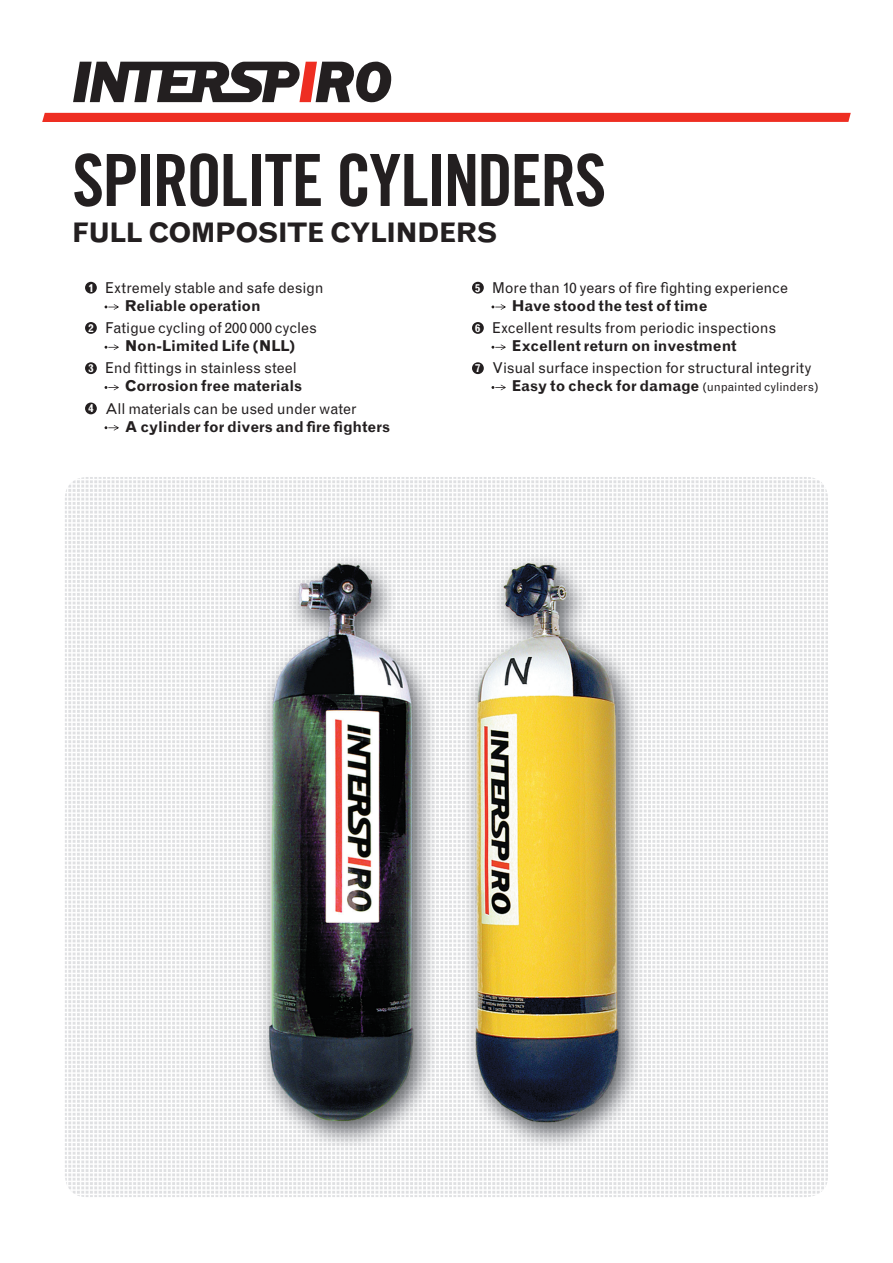
<style>
.page{position:relative;width:893px;height:1263px;background:#fff}
.page>*{position:absolute;margin:0;border:0;box-sizing:border-box;transform-origin:0 0}
._01_Document_title{font:72px "Trade Gothic Bold Cond Twenty";letter-spacing:-.03em;color:#231f20}
._02_Document_subtitl{font:700 27px "Grotesque";letter-spacing:-.045em;color:#231f20}
._05_Feature_List{font:15px "Grotesque";letter-spacing:-.01em;color:#231f20}
._06_Feature_List_Bol{font:700 15px "Grotesque";letter-spacing:-.01em;color:#231f20}
.t1{font:700 10.8px "Grotesque";color:#fff}
.s1{font-weight:400;font-size:12px}
</style>
<div class="page">
<img style="left:65px;top:477px;width:763px;height:720px;border-radius:21px">
<div style="left:85px;top:282px;width:12px;height:12px;background:#231f20;border-radius:50%"></div>
<svg style="left:105px;top:304px;width:14px;height:6px"></svg>
<div style="left:85px;top:322px;width:12px;height:12px;background:#231f20;border-radius:50%"></div>
<svg style="left:105px;top:344px;width:14px;height:6px"></svg>
<div style="left:85px;top:362px;width:12px;height:12px;background:#231f20;border-radius:50%"></div>
<svg style="left:105px;top:385px;width:14px;height:5px"></svg>
<div style="left:85px;top:403px;width:12px;height:11px;background:#231f20;border-radius:50%"></div>
<svg style="left:105px;top:425px;width:14px;height:6px"></svg>
<div style="left:472px;top:282px;width:12px;height:12px;background:#231f20;border-radius:50%"></div>
<svg style="left:491px;top:304px;width:15px;height:6px"></svg>
<div style="left:472px;top:322px;width:12px;height:12px;background:#231f20;border-radius:50%"></div>
<svg style="left:491px;top:344px;width:15px;height:6px"></svg>
<div style="left:472px;top:362px;width:12px;height:12px;background:#231f20;border-radius:50%"></div>
<svg style="left:491px;top:385px;width:15px;height:5px"></svg>
<svg style="left:42px;top:61px;width:809px;height:61px"></svg>
<p class="_01_Document_title" style="left:72px;top:137px;width:536px">SPIROLITE CYLINDERS</p>
<p class="_02_Document_subtitl" style="left:72px;top:217px;width:427px">FULL COMPOSITE CYLINDERS</p>
<p class="t1" style="left:88px;top:281px;width:7px">1</p>
<p class="_05_Feature_List" style="left:105px;top:279px;width:220px">Extremely stable and safe design</p>
<p class="_06_Feature_List_Bol" style="left:125px;top:297px;width:137px">Reliable operation</p>
<p class="t1" style="left:88px;top:322px;width:7px">2</p>
<p class="_05_Feature_List" style="left:105px;top:319px;width:213px">Fatigue cycling of 200 000 cycles</p>
<p class="_06_Feature_List_Bol" style="left:125px;top:337px;width:172px">Non-Limited Life (NLL)</p>
<p class="t1" style="left:88px;top:362px;width:7px">3</p>
<p class="_05_Feature_List" style="left:105px;top:359px;width:193px">End fittings in stainless steel</p>
<p class="_06_Feature_List_Bol" style="left:125px;top:377px;width:179px">Corrosion free materials</p>
<p class="t1" style="left:88px;top:402px;width:7px">4</p>
<p class="_05_Feature_List" style="left:105px;top:400px;width:253px">All materials can be used under water</p>
<p class="_06_Feature_List_Bol" style="left:125px;top:418px;width:267px">A cylinder for divers and fire fighters</p>
<p class="t1" style="left:475px;top:281px;width:7px">5</p>
<p class="_05_Feature_List" style="left:492px;top:279px;width:297px">More than 10 years of fire fighting experience</p>
<p class="_06_Feature_List_Bol" style="left:512px;top:297px;width:197px">Have stood the test of time</p>
<p class="t1" style="left:475px;top:322px;width:7px">6</p>
<p class="_05_Feature_List" style="left:492px;top:319px;width:286px">Excellent results from periodic inspections</p>
<p class="_06_Feature_List_Bol" style="left:512px;top:337px;width:227px">Excellent return on investment</p>
<p class="t1" style="left:475px;top:362px;width:7px">7</p>
<p class="_05_Feature_List" style="left:492px;top:359px;width:321px">Visual surface inspection for structural integrity</p>
<p class="_06_Feature_List_Bol" style="left:512px;top:377px;width:308px">Easy to check for damage <span class="s1">(unpainted cylinders)</span></p>
</div>
